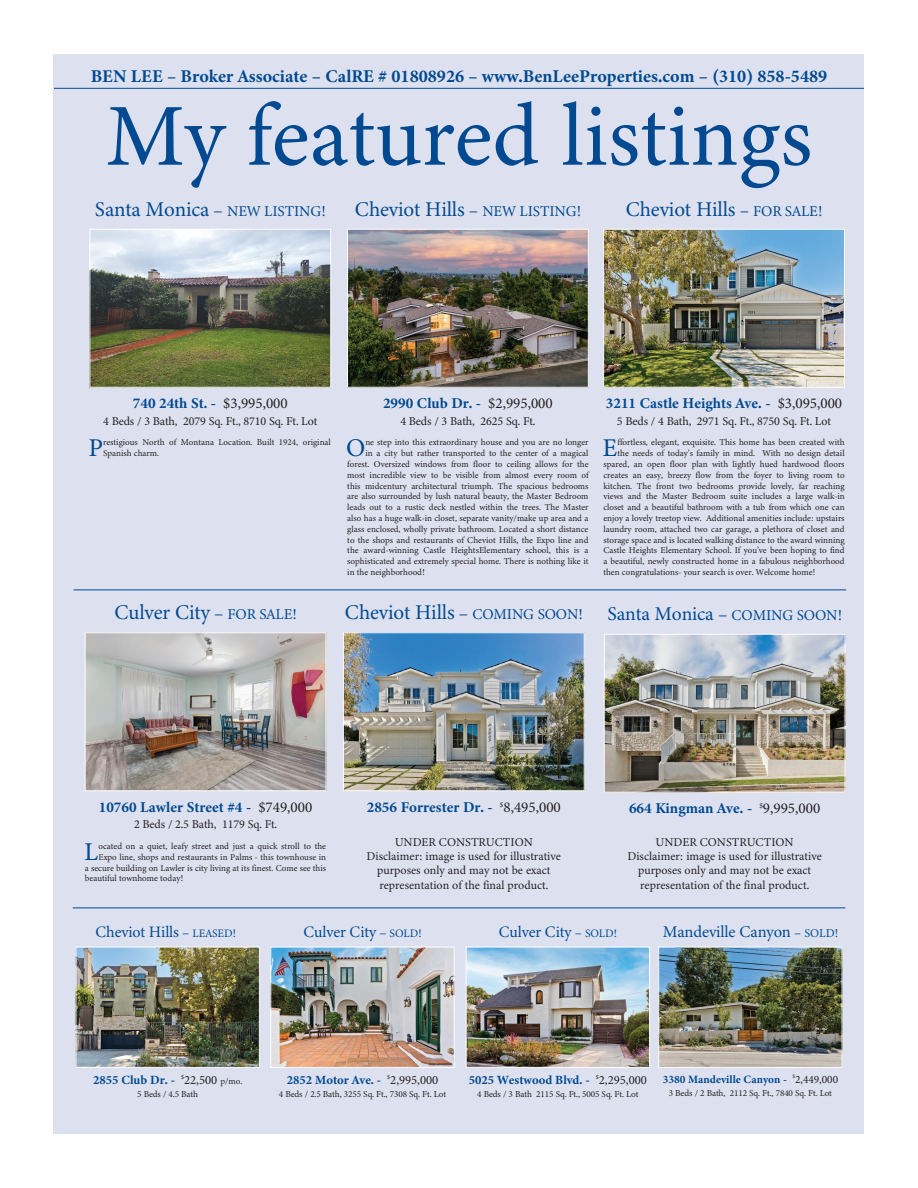
<style>
.page{position:relative;width:918px;height:1188px;background:#fff}
.page>*{position:absolute;margin:0;border:0;box-sizing:border-box;transform-origin:0 0}
.t1{font:88.5px "Minion 3";color:#014990}
.t2{font:25.65px "Minion 3";color:#014990}
.t3{font:21px "Minion 3";letter-spacing:-.01em;color:#014990}
.t4{font:19.5px "Minion 3";color:#014990}
.t5{font:700 18px "Minion 3";color:#014990}
.t6{font:16.5px "Minion 3";letter-spacing:-.01em;color:#014990}
.t7{font:16.05px "Minion 3";letter-spacing:-.01em;color:#014990}
.t8{font:700 15px "Minion 3";color:#014990}
.t9{font:700 12.6px "Minion 3";color:#014990}
.t10{font:12px/14.4px "Minion 3";letter-spacing:-.01em;color:#231f20;text-align:center}
.t11{font:700 11.25px "Minion 3";color:#014990}
.t12{font:9.15px "Minion 3";letter-spacing:-.01em;color:#231f20}
.t13{font:9px/10.8px "Minion 3";color:#231f20}
.s1{font-size:18px}
.s2{font-size:15px}
.s3{font-weight:400;color:#231f20}
.s4{font-size:13.65px}
.s5{font-size:11.4px}
.s6{font-size:12px}
.s7{font-weight:400;font-size:9px;color:#231f20}
</style>
<div class="page">
<div style="left:54px;top:54px;width:810px;height:1080px;background:#dde1ef"></div>
<hr style="left:54px;top:88px;width:810px;height:1px;background:#014990">
<hr style="left:73px;top:908px;width:772px;height:1px;background:#014990">
<img style="left:78px;top:949px;width:180px;height:117px">
<div style="left:76px;top:947px;width:184px;height:121px;border:1px solid #fff"></div>
<img style="left:661px;top:949px;width:179px;height:117px">
<div style="left:659px;top:947px;width:183px;height:121px;border:1px solid #fff"></div>
<img style="left:345px;top:635px;width:237px;height:154px">
<div style="left:343px;top:633px;width:241px;height:158px;border:1px solid #fff"></div>
<hr style="left:74px;top:590px;width:772px;height:1px;background:#014990">
<img style="left:606px;top:636px;width:237px;height:154px">
<div style="left:604px;top:634px;width:241px;height:158px;border:1px solid #fff"></div>
<img style="left:605px;top:231px;width:238px;height:154px">
<div style="left:603px;top:229px;width:242px;height:158px;border:1px solid #fff"></div>
<img style="left:468px;top:949px;width:180px;height:117px">
<div style="left:466px;top:947px;width:184px;height:121px;border:1px solid #fff"></div>
<img style="left:87px;top:635px;width:237px;height:154px">
<div style="left:85px;top:633px;width:241px;height:158px;border:1px solid #fff"></div>
<img style="left:273px;top:949px;width:179px;height:117px">
<div style="left:271px;top:947px;width:183px;height:121px;border:1px solid #fff"></div>
<img style="left:349px;top:231px;width:238px;height:154px">
<div style="left:347px;top:229px;width:242px;height:158px;border:1px solid #fff"></div>
<img style="left:92px;top:231px;width:237px;height:154px">
<div style="left:90px;top:229px;width:241px;height:158px;border:1px solid #fff"></div>
<h3 class="t5" style="left:91px;top:63px;width:738px">BEN LEE – Broker Associate – CalRE # 01808926 – www.BenLeeProperties.com – (310) 858-5489</h3>
<h1 class="t1" style="left:105px;top:75px;width:709px">My featured listings</h1>
<h3 class="t3" style="left:95px;top:195px;width:232px">Santa Monica <span class="s1">–</span> <span class="s2">NEW LISTING!</span></h3>
<h3 class="t3" style="left:355px;top:195px;width:227px">Cheviot Hills <span class="s1">–</span> <span class="s2">NEW LISTING!</span></h3>
<h3 class="t3" style="left:626px;top:195px;width:198px">Cheviot Hills <span class="s1">–</span> <span class="s2">FOR SALE!</span></h3>
<h3 class="t8" style="left:133px;top:393px;width:156px">740 24th St. - <span class="s3">$3,995,000</span></h3>
<h3 class="t10" style="left:103px;top:414px;width:216px">4 Beds / 3 Bath, 2079 Sq. Ft., 8710 Sq. Ft. Lot</h3>
<h2 class="t2" style="left:89px;top:430px;width:16px">P</h2>
<p class="t13" style="left:103px;top:437px;width:229px">restigious North of Montana Location. Built 1924, original<br>Spanish charm.</p>
<h3 class="t8" style="left:383px;top:393px;width:171px">2990 Club Dr. - <span class="s3">$2,995,000</span></h3>
<h3 class="t10" style="left:400px;top:414px;width:137px">4 Beds / 3 Bath, 2625 Sq. Ft.</h3>
<h2 class="t2" style="left:346px;top:430px;width:21px">O</h2>
<p class="t13" style="left:365px;top:437px;width:225px">ne step into this extraordinary house and you are no longer</p>
<p class="t13" style="left:365px;top:448px;width:225px">in a city but rather transported to the center of a magical</p>
<p class="t13" style="left:347px;top:459px;width:243px">forest. Oversized windows from floor to ceiling allows for the</p>
<p class="t13" style="left:347px;top:469px;width:244px">most incredible view to be visible from almost every room of</p>
<p class="t13" style="left:347px;top:480px;width:243px">this midcentury architectural triumph. The spacious bedrooms</p>
<p class="t13" style="left:347px;top:491px;width:243px">are also surrounded by lush natural beauty, the Master Bedroom</p>
<p class="t13" style="left:347px;top:502px;width:243px">leads out to a rustic deck nestled within the trees. The Master</p>
<p class="t13" style="left:347px;top:513px;width:243px">also has a huge walk-in closet, separate vanity/make up area and a</p>
<p class="t13" style="left:347px;top:523px;width:243px">glass enclosed, wholly private bathroom. Located a short distance</p>
<p class="t13" style="left:347px;top:534px;width:243px">to the shops and restaurants of Cheviot Hills, the Expo line and</p>
<p class="t13" style="left:347px;top:545px;width:243px">the award-winning Castle HeightsElementary school, this is a</p>
<p class="t13" style="left:347px;top:556px;width:243px">sophisticated and extremely special home. There is nothing like it</p>
<p class="t13" style="left:347px;top:567px;width:79px">in the neighborhood!</p>
<h3 class="t8" style="left:606px;top:393px;width:238px">3211 Castle Heights Ave. - <span class="s3">$3,095,000</span></h3>
<h3 class="t10" style="left:617px;top:414px;width:216px">5 Beds / 4 Bath, 2971 Sq. Ft., 8750 Sq. Ft. Lot</h3>
<h2 class="t2" style="left:603px;top:430px;width:16px">E</h2>
<p class="t13" style="left:617px;top:437px;width:229px">ffortless, elegant, exquisite. This home has been created with</p>
<p class="t13" style="left:617px;top:448px;width:229px">the needs of today’s family in mind. With no design detail</p>
<p class="t13" style="left:603px;top:459px;width:243px">spared, an open floor plan with lightly hued hardwood floors</p>
<p class="t13" style="left:603px;top:469px;width:243px">creates an easy, breezy flow from the foyer to living room to</p>
<p class="t13" style="left:603px;top:480px;width:243px">kitchen. The front two bedrooms provide lovely, far reaching</p>
<p class="t13" style="left:603px;top:491px;width:243px">views and the Master Bedroom suite includes a large walk-in</p>
<p class="t13" style="left:603px;top:502px;width:243px">closet and a beautiful bathroom with a tub from which one can</p>
<p class="t13" style="left:603px;top:513px;width:243px">enjoy a lovely treetop view. Additional amenities include: upstairs</p>
<p class="t13" style="left:603px;top:523px;width:243px">laundry room, attached two car garage, a plethora of closet and</p>
<p class="t13" style="left:603px;top:534px;width:243px">storage space and is located walking distance to the award winning</p>
<p class="t13" style="left:603px;top:545px;width:243px">Castle Heights Elementary School. If you’ve been hoping to find</p>
<p class="t13" style="left:603px;top:556px;width:243px">a beautiful, newly constructed home in a fabulous neighborhood</p>
<p class="t13" style="left:603px;top:567px;width:213px">then congratulations- your search is over. Welcome home!</p>
<h3 class="t3" style="left:114px;top:598px;width:184px">Culver City <span class="s1">–</span> <span class="s2">FOR SALE!</span></h3>
<h3 class="t3" style="left:345px;top:598px;width:239px">Cheviot Hills <span class="s1">–</span> <span class="s2">COMING SOON!</span></h3>
<h3 class="t4" style="left:608px;top:600px;width:236px">Santa Monica <span class="s1">–</span> <span class="s2">COMING SOON!</span></h3>
<h3 class="t8" style="left:99px;top:797px;width:215px">10760 Lawler Street #4 - <span class="s3">$749,000</span></h3>
<h3 class="t10" style="left:134px;top:817px;width:145px">2 Beds / 2.5 Bath, 1179 Sq. Ft.</h3>
<h2 class="t2" style="left:84px;top:834px;width:16px">L</h2>
<p class="t13" style="left:98px;top:841px;width:229px">ocated on a quiet, leafy street and just a quick stroll to the</p>
<p class="t13" style="left:98px;top:851px;width:229px">Expo line, shops and restaurants in Palms - this townhouse in</p>
<p class="t13" style="left:85px;top:862px;width:243px">a secure building on Lawler is city living at its finest. Come see this</p>
<p class="t13" style="left:85px;top:873px;width:100px">beautiful townhome today!</p>
<h3 class="t8" style="left:367px;top:797px;width:195px">2856 Forrester Dr. - <sup>$</sup><span class="s3">8,495,000</span></h3>
<h3 class="t10" style="left:367px;top:834px;width:196px">UNDER CONSTRUCTION Disclaimer: image is used for illustrative purposes only and may not be exact representation of the final product.</h3>
<h3 class="t8" style="left:629px;top:798px;width:193px">664 Kingman Ave. - <sup>$</sup><span class="s3">9,995,000</span></h3>
<h3 class="t10" style="left:627px;top:834px;width:196px">UNDER CONSTRUCTION Disclaimer: image is used for illustrative purposes only and may not be exact representation of the final product.</h3>
<h3 class="t7" style="left:95px;top:921px;width:142px">Cheviot Hills <span class="s4">–</span> <span class="s5">LEASED!</span></h3>
<h3 class="t7" style="left:303px;top:921px;width:120px">Culver City <span class="s4">–</span> <span class="s5">SOLD!</span></h3>
<h3 class="t7" style="left:499px;top:921px;width:120px">Culver City <span class="s4">–</span> <span class="s5">SOLD!</span></h3>
<h3 class="t6" style="left:663px;top:921px;width:177px">Mandeville Canyon <span class="s4">–</span> <span class="s6">SOLD!</span></h3>
<h3 class="t9" style="left:93px;top:1071px;width:151px">2855 Club Dr. - <sup>$</sup><span class="s3">22,500</span> <span class="s7">p/mo.</span></h3>
<p class="t12" style="left:137px;top:1088px;width:62px">5 Beds / 4.5 Bath</p>
<h3 class="t9" style="left:287px;top:1071px;width:153px">2852 Motor Ave. - <sup>$</sup><span class="s3">2,995,000</span></h3>
<p class="t12" style="left:279px;top:1088px;width:169px">4 Beds / 2.5 Bath, 3255 Sq. Ft., 7308 Sq. Ft. Lot</p>
<h3 class="t9" style="left:469px;top:1071px;width:180px">5025 Westwood Blvd. - <sup>$</sup><span class="s3">2,295,000</span></h3>
<p class="t12" style="left:477px;top:1088px;width:163px">4 Beds / 3 Bath 2115 Sq. Ft., 5005 Sq. Ft. Lot</p>
<p class="t11" style="left:663px;top:1072px;width:177px">3380 Mandeville Canyon - <sup>$</sup><span class="s3">2,449,000</span></p>
<p class="t12" style="left:669px;top:1087px;width:165px">3 Beds / 2 Bath, 2112 Sq. Ft., 7840 Sq. Ft. Lot</p>
</div>
